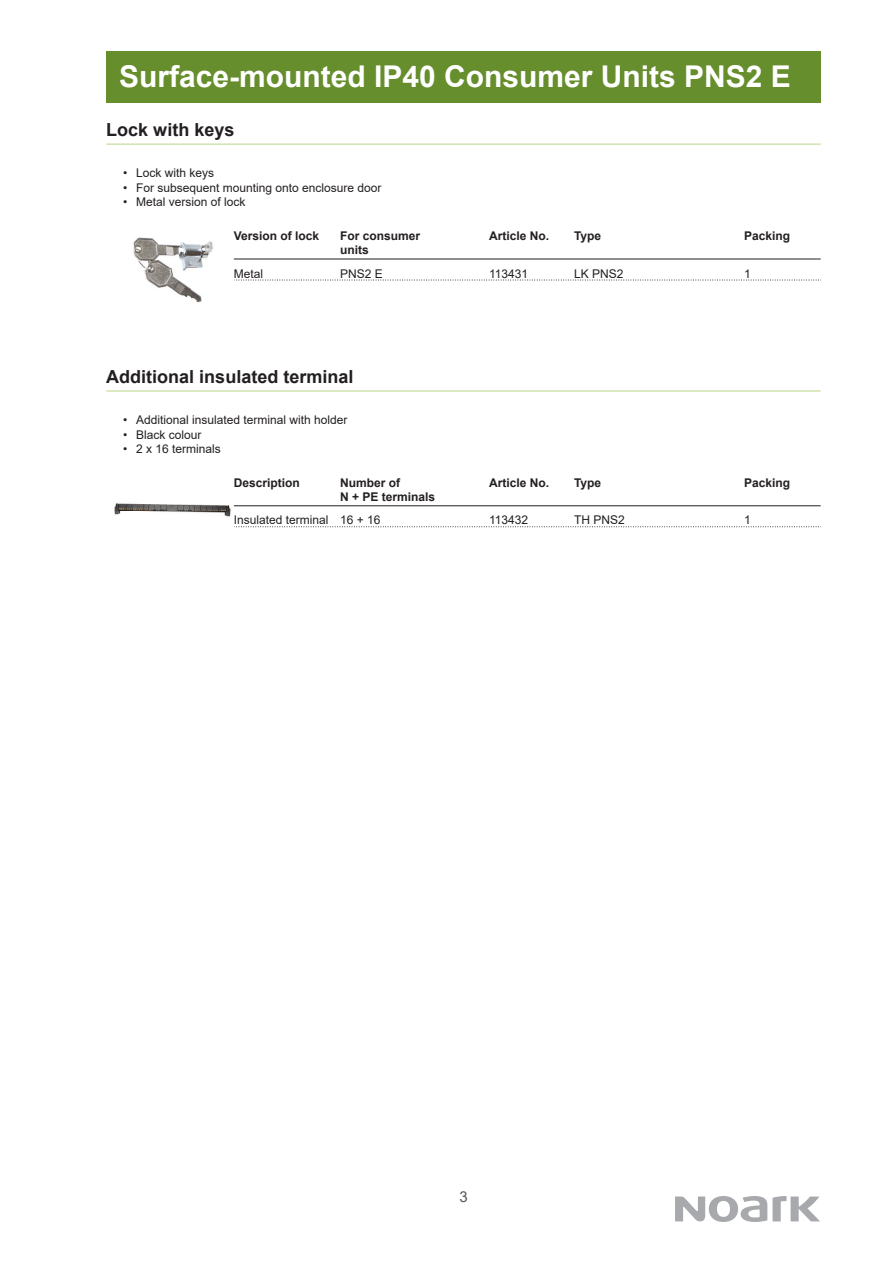
<style>
.page{position:relative;width:893px;height:1263px;background:#fff}
.page>*{position:absolute;margin:0;border:0;box-sizing:border-box;transform-origin:0 0}
.t1{font:700 30px "Arial";color:#fff}
.t2{font:700 18px "Arial";color:#231f20}
.t3{font:15px "Arial";color:#57585a}
.t4{font:12px "Arial";color:#231f20}
.t5{font:700 12px "Arial";color:#231f20}
</style>
<div class="page">
<svg style="left:675px;top:1196px;width:145px;height:26px"></svg>
<div style="left:106px;top:51px;width:715px;height:51px;background:#668e2c"></div>
<svg style="left:234px;top:280px;width:587px;height:1px"></svg>
<img style="left:133px;top:237px;width:101px;height:66px">
<hr style="left:234px;top:259px;width:587px;height:1px;background:#231f20">
<hr style="left:106px;top:143px;width:715px;height:2px;background:#cfe4ae">
<svg style="left:234px;top:526px;width:587px;height:1px"></svg>
<img style="left:114px;top:503px;width:120px;height:14px">
<hr style="left:234px;top:505px;width:587px;height:1px;background:#231f20">
<hr style="left:106px;top:390px;width:715px;height:2px;background:#cfe4ae">
<h1 class="t1" style="left:119px;top:56px;width:673px">Surface-mounted IP40 Consumer Units PNS2 E</h1>
<h2 class="t2" style="left:106px;top:117px;width:130px">Lock with keys</h2>
<p class="t4" style="left:123px;top:165px;width:92px">• Lock with keys</p>
<p class="t4" style="left:123px;top:179px;width:260px">• For subsequent mounting onto enclosure door</p>
<p class="t4" style="left:123px;top:194px;width:124px">• Metal version of lock</p>
<p class="t5" style="left:234px;top:227px;width:87px">Version of lock</p>
<p class="t5" style="left:340px;top:227px;width:82px">For consumer</p>
<p class="t5" style="left:489px;top:227px;width:62px">Article No.</p>
<p class="t5" style="left:574px;top:227px;width:29px">Type</p>
<p class="t5" style="left:744px;top:227px;width:48px">Packing</p>
<p class="t5" style="left:340px;top:242px;width:30px">units</p>
<p class="t4" style="left:234px;top:265px;width:31px">Metal</p>
<p class="t4" style="left:340px;top:265px;width:44px">PNS2 E</p>
<p class="t4" style="left:489px;top:265px;width:41px">113431</p>
<p class="t4" style="left:574px;top:265px;width:51px">LK PNS2</p>
<p class="t4" style="left:744px;top:265px;width:8px">1</p>
<h2 class="t2" style="left:106px;top:364px;width:249px">Additional insulated terminal</h2>
<p class="t4" style="left:123px;top:412px;width:226px">• Additional insulated terminal with holder</p>
<p class="t4" style="left:123px;top:426px;width:80px">• Black colour</p>
<p class="t4" style="left:123px;top:440px;width:99px">• 2 x 16 terminals</p>
<p class="t5" style="left:234px;top:474px;width:68px">Description</p>
<p class="t5" style="left:340px;top:474px;width:61px">Number of</p>
<p class="t5" style="left:489px;top:474px;width:62px">Article No.</p>
<p class="t5" style="left:574px;top:474px;width:29px">Type</p>
<p class="t5" style="left:744px;top:474px;width:48px">Packing</p>
<p class="t5" style="left:340px;top:488px;width:97px">N + PE terminals</p>
<p class="t4" style="left:234px;top:512px;width:148px">Insulated terminal 16 + 16</p>
<p class="t4" style="left:489px;top:512px;width:41px">113432</p>
<p class="t4" style="left:574px;top:512px;width:52px">TH PNS2</p>
<p class="t4" style="left:744px;top:512px;width:8px">1</p>
<p class="t3" style="left:459px;top:1186px;width:10px">3</p>
</div>
